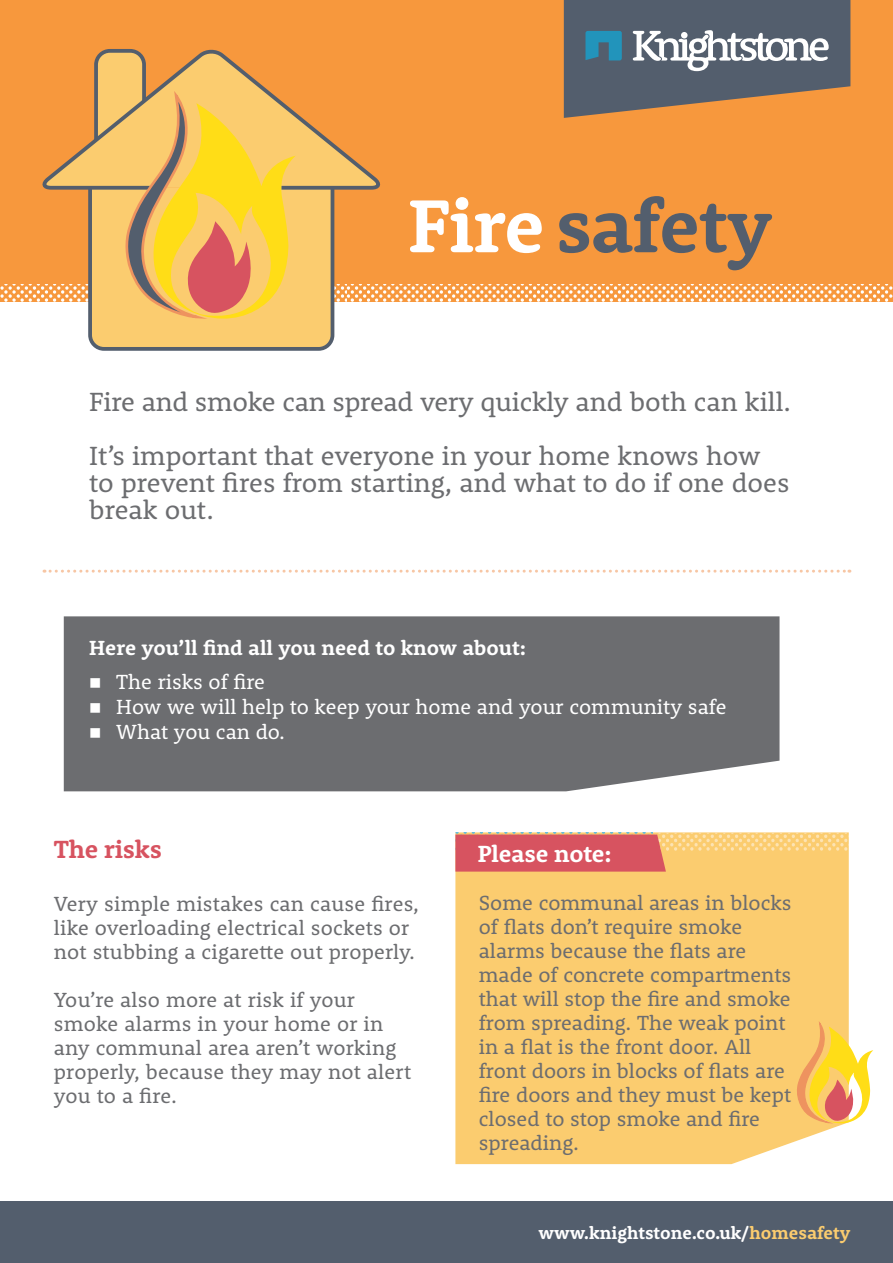
<style>
.page{position:relative;width:893px;height:1263px;background:#fff}
.page>*{position:absolute;margin:0;border:0;box-sizing:border-box;transform-origin:0 0}
.t1{font:700 76.95px "Rooney";letter-spacing:-.01em;color:#535e6d}
.t2{font:27px/27px "Rooney";color:#6c6d70}
.t3{font:700 25.5px "Rooney";letter-spacing:-.01em;color:#d75360}
.t4{font:700 24px "Rooney";letter-spacing:-.01em;color:#fff}
.t5{font:21px/24px "Rooney";color:#6c6d70}
.t6{font:21px "Rooney";color:#fff}
.t7{font:700 21px "Rooney";color:#fff}
.t8{font:700 18px "Rooney";color:#fff}
.s1{color:#fff}
.s2{color:#fbcc6f}
</style>
<div class="page">
<div style="left:0;top:1201px;width:893px;height:62px;background:#535e6d"></div>
<svg style="left:44px;top:570px;width:806px;height:3px"></svg>
<div style="left:64px;top:616px;width:715px;height:175px;background:#6c6d70"></div>
<div style="left:0;top:0;width:893px;height:302px;background:#f7983d"></div>
<div style="left:455px;top:851px;width:394px;height:313px;background:#fbcc6f"></div>
<svg style="left:795px;top:1022px;width:78px;height:103px"></svg>
<img style="left:455px;top:832px;width:394px;height:19px">
<svg style="left:455px;top:834px;width:211px;height:38px;background:#d85861"></svg>
<img style="left:0;top:284px;width:893px;height:18px">
<svg style="left:44px;top:0;width:806px;height:351px"></svg>
<svg style="left:91px;top:678px;width:9px;height:9px"></svg>
<svg style="left:91px;top:703px;width:9px;height:10px"></svg>
<svg style="left:91px;top:728px;width:9px;height:10px"></svg>
<p class="t1" style="left:408px;top:175px;width:366px"><span class="s1">Fire</span> safety</p>
<p class="t2" style="left:89px;top:388px;width:703px">Fire and smoke can spread very quickly and both can kill.</p>
<p class="t2" style="left:89px;top:442px;width:702px">It’s important that everyone in your home knows how to prevent fires from starting, and what to do if one does break out.</p>
<p class="t7" style="left:89px;top:634px;width:438px">Here you’ll find all you need to know about:</p>
<p class="t6" style="left:116px;top:667px;width:150px">The risks of fire</p>
<p class="t6" style="left:116px;top:693px;width:612px">How we will help to keep your home and your community safe</p>
<p class="t6" style="left:116px;top:718px;width:170px">What you can do.</p>
<p class="t3" style="left:54px;top:832px;width:110px">The risks</p>
<p class="t5" style="left:54px;top:891px;width:367px">Very simple mistakes can cause fires, like overloading electrical sockets or not stubbing a cigarette out properly.</p>
<p class="t5" style="left:54px;top:987px;width:359px">You’re also more at risk if your smoke alarms in your home or in any communal area aren’t working properly, because they may not alert you to a fire.</p>
<p class="t4" style="left:478px;top:838px;width:135px">Please note:</p>
<p class="t5" style="left:479px;top:890px;width:314px">Some communal areas in blocks of flats don’t require smoke alarms because the flats are made of concrete compartments that will stop the fire and smoke from spreading. The weak point in a flat is the front door. All front doors in blocks of flats are fire doors and they must be kept closed to stop smoke and fire spreading.</p>
<p class="t8" style="left:538px;top:1221px;width:313px">www.knightstone.co.uk/<span class="s2">homesafety</span></p>
</div>
